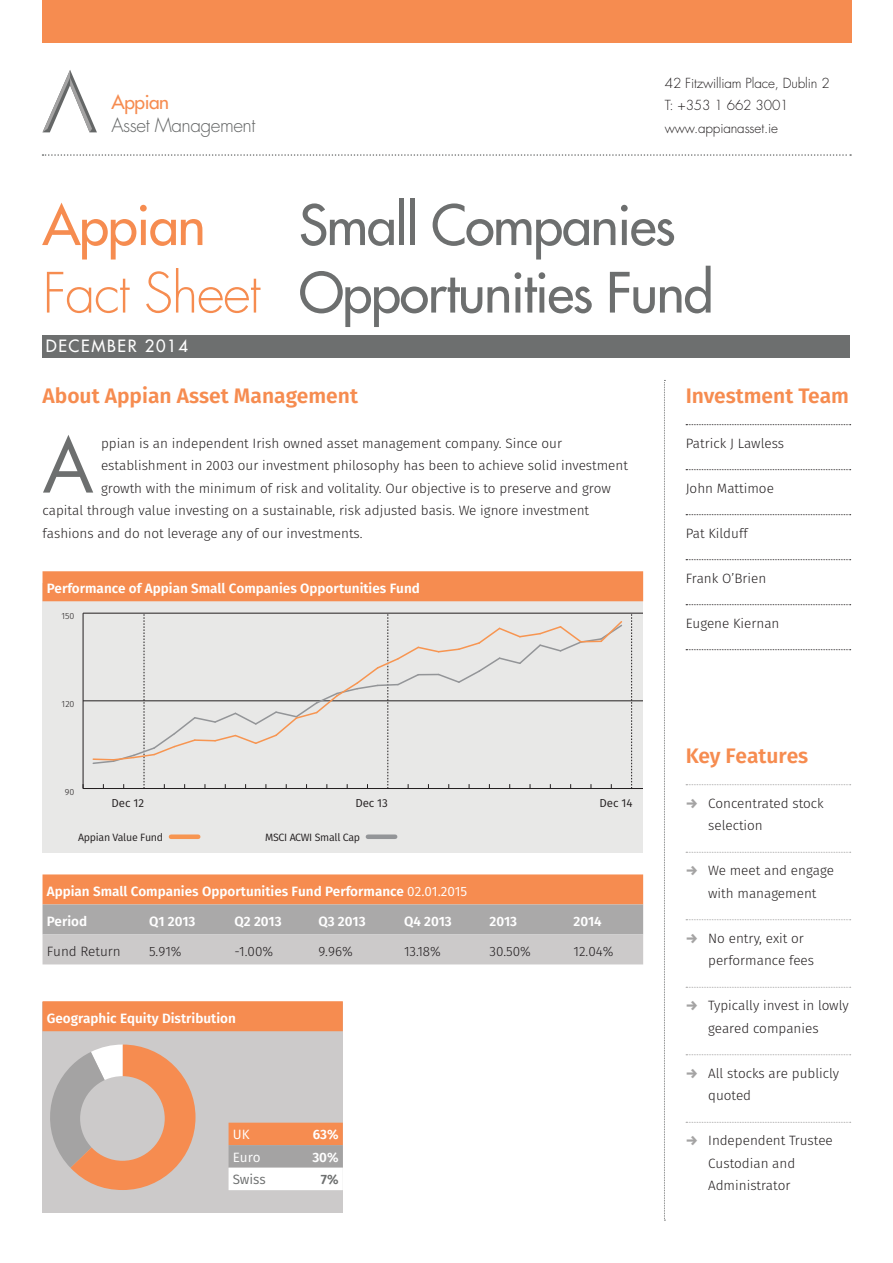
<style>
.page{position:relative;width:893px;height:1263px;background:#fff}
.page>*{position:absolute;margin:0;border:0;box-sizing:border-box;transform-origin:0 0}
.t1{font:73.2px "Futura";color:#6d6f6f}
.t2{font:54px/67.5px "Futura";letter-spacing:-.025em;color:#6d6f6f}
.t3{font:54px "Futura";letter-spacing:-.025em;color:#f68c50}
.t4{font:600 21px "Fira Sans";color:#f68c50}
.t5{font:300 19.05px "Futura";letter-spacing:-.025em;color:#656767}
.t6{font:19.05px "Futura";letter-spacing:-.025em;color:#f68c50}
.t7{font:16.5px "Futura";letter-spacing:.1em;color:#fff}
.t8{font:300 13.5px/22.5px "Fira Sans";color:#231f20}
.t9{font:600 13.5px "Fira Sans";color:#fff}
.t10{font:300 13.5px/22.5px "Futura";letter-spacing:-.01em;color:#231f20}
.t11{font:13.5px "Fira Sans";color:#fff}
.t12{font:13.5px "Fira Sans";color:#6d6f6f}
.t13{font:600 13.5px "Fira Sans";color:#6d6f6f}
.t14{font:11.55px "Fira Sans";letter-spacing:-.01em;color:#231f20}
.t15{font:10.65px "Fira Sans";letter-spacing:-.025em;color:#231f20}
.t16{font:300 8.85px "Fira Sans";color:#231f20}
.s1{font-weight:300;color:#f68c50}
.s2{font-weight:400}
.s3{font-weight:800;color:#a4a3a3}
</style>
<div class="page">
<div style="left:43px;top:0;width:808px;height:43px;background:#f68c50"></div>
<svg style="left:43px;top:70px;width:54px;height:62px"></svg>
<div style="left:43px;top:335px;width:807px;height:23px;background:#6d6f6f"></div>
<svg style="left:664px;top:380px;width:1px;height:841px"></svg>
<div style="left:43px;top:874px;width:600px;height:30px;background:#f68c50"></div>
<div style="left:43px;top:904px;width:600px;height:30px;background:#aaa9a9"></div>
<div style="left:43px;top:934px;width:600px;height:30px;background:#cccaca"></div>
<svg style="left:686px;top:424px;width:165px;height:1px"></svg>
<svg style="left:686px;top:469px;width:165px;height:1px"></svg>
<svg style="left:686px;top:514px;width:165px;height:1px"></svg>
<svg style="left:686px;top:559px;width:165px;height:1px"></svg>
<svg style="left:686px;top:604px;width:165px;height:1px"></svg>
<svg style="left:686px;top:649px;width:165px;height:1px"></svg>
<svg style="left:686px;top:784px;width:165px;height:1px"></svg>
<svg style="left:686px;top:852px;width:165px;height:1px"></svg>
<svg style="left:686px;top:919px;width:165px;height:1px"></svg>
<svg style="left:686px;top:987px;width:165px;height:1px"></svg>
<svg style="left:686px;top:1054px;width:165px;height:1px"></svg>
<svg style="left:686px;top:1122px;width:165px;height:1px"></svg>
<svg style="left:43px;top:154px;width:808px;height:2px"></svg>
<div style="left:43px;top:1002px;width:300px;height:210px;background:#cccaca"></div>
<div style="left:43px;top:1001px;width:300px;height:30px;background:#f68c50"></div>
<svg style="left:50px;top:1044px;width:145px;height:146px"></svg>
<div style="left:80px;top:1076px;width:85px;height:85px;background:#cccaca;border-radius:50%"></div>
<div style="left:229px;top:1123px;width:114px;height:22px;background:#f68c50"></div>
<div style="left:229px;top:1145px;width:114px;height:23px;background:#a4a3a3"></div>
<div style="left:229px;top:1168px;width:114px;height:22px;background:#fff"></div>
<div style="left:43px;top:583px;width:600px;height:270px;background:#e8e8e7"></div>
<div style="left:43px;top:571px;width:600px;height:30px;background:#f68c50"></div>
<div style="left:171px;top:834px;width:27px;height:5px;background:#f79551"></div>
<div style="left:368px;top:834px;width:27px;height:5px;background:#939598"></div>
<hr style="left:83px;top:788px;width:560px;height:1px;background:#231f20">
<svg style="left:631px;top:614px;width:1px;height:174px"></svg>
<hr style="left:83px;top:700px;width:560px;height:1px;background:#231f20">
<hr style="left:83px;top:613px;width:560px;height:1px;background:#231f20">
<svg style="left:83px;top:613px;width:541px;height:175px"></svg>
<h3 class="t6" style="left:112px;top:90px;width:59px">Appian</h3>
<h3 class="t5" style="left:112px;top:113px;width:145px">Asset Management</h3>
<p class="t10" style="left:665px;top:72px;width:166px">42 Fitzwilliam Place, Dublin 2<br>T: +353 1 662 3001 www.appianasset.ie</p>
<h2 class="t2" style="left:43px;top:191px;width:672px;text-indent:257px">Small Companies<br><span class="s1">Fact Sheet</span> Opportunities Fund</h2>
<h2 class="t3" style="left:43px;top:190px;width:165px">Appian</h2>
<p class="t7" style="left:46px;top:336px;width:144px">DECEMBER 2014</p>
<h3 class="t4" style="left:43px;top:380px;width:317px">About Appian Asset Management</h3>
<h1 class="t1" style="left:43px;top:415px;width:53px">A</h1>
<p class="t8" style="left:101px;top:433px;width:463px">ppian is an independent Irish owned asset management company. Since our</p>
<p class="t8" style="left:101px;top:455px;width:529px">establishment in 2003 our investment philosophy has been to achieve solid investment</p>
<p class="t8" style="left:101px;top:478px;width:511px">growth with the minimum of risk and volitality. Our objective is to preserve and grow</p>
<p class="t8" style="left:43px;top:500px;width:548px">capital through value investing on a sustainable, risk adjusted basis. We ignore investment</p>
<p class="t8" style="left:43px;top:523px;width:322px">fashions and do not leverage any of our investments.</p>
<p class="t9" style="left:47px;top:579px;width:375px">Performance of Appian Small Companies Opportunities Fund</p>
<p class="t16" style="left:62px;top:610px;width:14px">150</p>
<p class="t16" style="left:62px;top:698px;width:14px">120</p>
<p class="t16" style="left:65px;top:785px;width:11px">90</p>
<p class="t14" style="left:112px;top:794px;width:34px">Dec 12</p>
<p class="t14" style="left:355px;top:794px;width:34px">Dec 13</p>
<p class="t14" style="left:600px;top:794px;width:34px">Dec 14</p>
<p class="t15" style="left:78px;top:829px;width:87px">Appian Value Fund</p>
<p class="t15" style="left:265px;top:829px;width:97px">MSCI ACWI Small Cap</p>
<p class="t9" style="left:47px;top:882px;width:422px">Appian Small Companies Opportunities Fund Performance <span class="s2">02.01.2015</span></p>
<p class="t9" style="left:47px;top:912px;width:42px">Period</p>
<p class="t9" style="left:149px;top:912px;width:48px">Q1 2013</p>
<p class="t9" style="left:235px;top:912px;width:49px">Q2 2013</p>
<p class="t9" style="left:319px;top:912px;width:49px">Q3 2013</p>
<p class="t9" style="left:404px;top:912px;width:49px">Q4 2013</p>
<p class="t9" style="left:490px;top:912px;width:29px">2013</p>
<p class="t9" style="left:574px;top:912px;width:30px">2014</p>
<p class="t8" style="left:47px;top:941px;width:76px">Fund Return</p>
<p class="t8" style="left:149px;top:941px;width:34px">5.91%</p>
<p class="t8" style="left:235px;top:941px;width:40px">-1.00%</p>
<p class="t8" style="left:318px;top:941px;width:36px">9.96%</p>
<p class="t8" style="left:404px;top:941px;width:38px">13.18%</p>
<p class="t8" style="left:489px;top:941px;width:43px">30.50%</p>
<p class="t8" style="left:573px;top:941px;width:41px">12.04%</p>
<p class="t9" style="left:47px;top:1008px;width:191px">Geographic Equity Distribution</p>
<p class="t11" style="left:233px;top:1125px;width:18px">UK</p>
<p class="t9" style="left:313px;top:1125px;width:27px">63%</p>
<p class="t11" style="left:233px;top:1147px;width:29px">Euro</p>
<p class="t9" style="left:312px;top:1147px;width:28px">30%</p>
<p class="t12" style="left:233px;top:1170px;width:35px">Swiss</p>
<p class="t13" style="left:321px;top:1170px;width:19px">7%</p>
<h3 class="t4" style="left:686px;top:380px;width:165px">Investment Team</h3>
<p class="t8" style="left:686px;top:433px;width:100px">Patrick J Lawless</p>
<p class="t8" style="left:686px;top:478px;width:90px">John Mattimoe</p>
<p class="t8" style="left:686px;top:523px;width:64px">Pat Kilduff</p>
<p class="t8" style="left:686px;top:568px;width:82px">Frank O’Brien</p>
<p class="t8" style="left:686px;top:613px;width:95px">Eugene Kiernan</p>
<h3 class="t4" style="left:686px;top:740px;width:124px">Key Features</h3>
<p class="t8" style="left:708px;top:793px;width:117px;text-indent:-23px"><span class="s3">→</span> Concentrated stock selection</p>
<p class="t8" style="left:686px;top:860px;width:150px;text-align:center"><span class="s3">→</span> We meet and engage with management</p>
<p class="t8" style="left:708px;top:928px;width:107px;text-indent:-23px"><span class="s3">→</span> No entry, exit or performance fees</p>
<p class="t8" style="left:686px;top:995px;width:165px;text-align:center"><span class="s3">→</span> Typically invest in lowly geared companies</p>
<p class="t8" style="left:708px;top:1063px;width:133px;text-indent:-23px"><span class="s3">→</span> All stocks are publicly quoted</p>
<p class="t8" style="left:708px;top:1130px;width:126px;text-indent:-23px"><span class="s3">→</span> Independent Trustee<br>Custodian and<br>Administrator</p>
</div>
